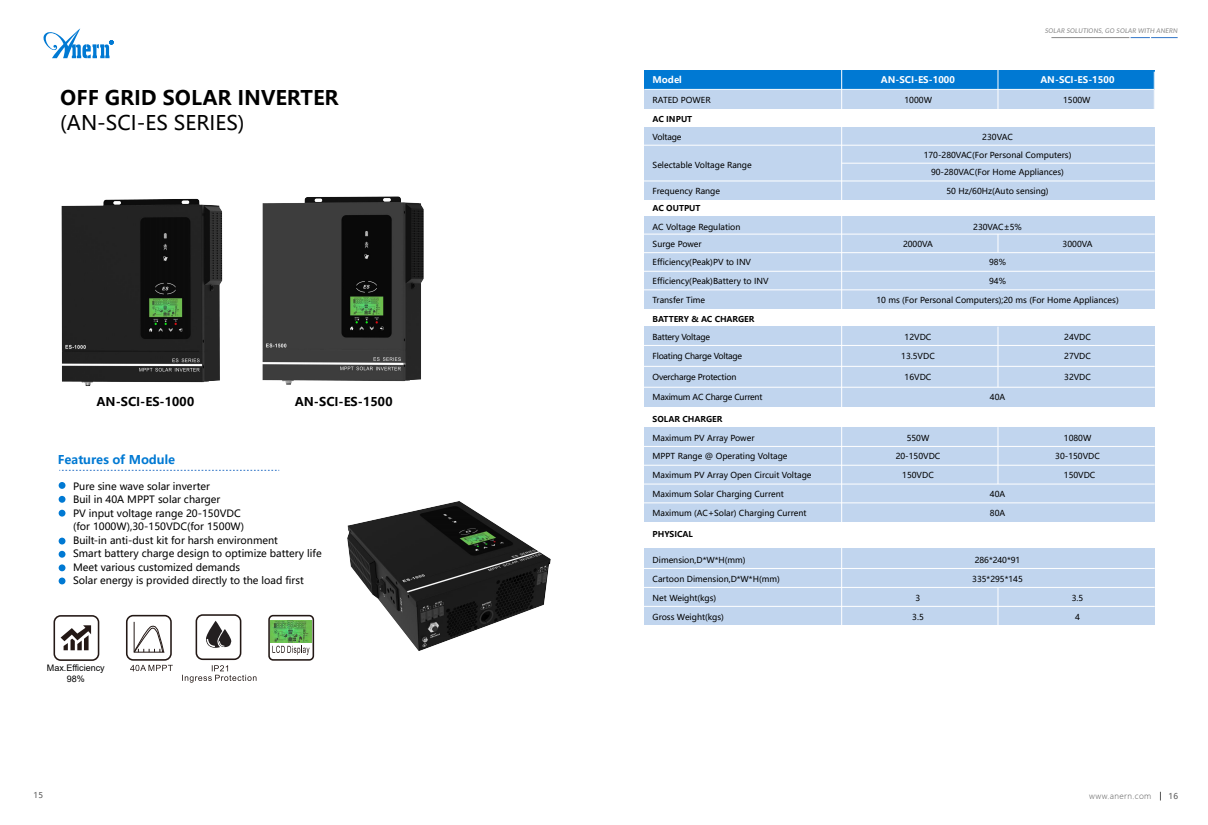
<style>
.page{position:relative;width:1208px;height:825px;background:#fff}
.page>*{position:absolute;margin:0;border:0;box-sizing:border-box;transform-origin:0 0}
.t1{font:700 20px "Microsoft Ya Hei";color:#000}
.t2{font:20px "Microsoft Ya Hei";color:#000}
.t3{font:700 12px "Microsoft Ya Hei";color:#000}
.t4{font:700 12px "Microsoft Ya Hei";color:#0079d3}
.t5{font:10px/13.5px "Microsoft Ya Hei";color:#000}
.t6{font:700 9.1px "Microsoft Ya Hei";color:#fff}
.t7{font:9px/10.8px "Arial";color:#000;text-align:center}
.t8{font:8.2px/16.9px "Microsoft Ya Hei";color:#000}
.t9{font:8.2px "Microsoft Ya Hei";letter-spacing:-.025em;color:#000}
.t10{font:8.2px "Microsoft Ya Hei";letter-spacing:-.02em;color:#000}
.t11{font:700 8px "Microsoft Ya Hei";color:#000}
.t12{font:300 8px "Microsoft Ya Hei";letter-spacing:.05em;color:#575757}
.t13{font:8px "Microsoft Ya Hei";color:#575757}
.t14{font:italic 6.5px "Lato";letter-spacing:.025em;color:#868686}
</style>
<div class="page">
<svg style="left:43px;top:28px;width:70px;height:30px"></svg>
<div style="left:644px;top:70px;width:510px;height:19px;background:#0079d3"></div>
<div style="left:644px;top:89px;width:510px;height:20px;background:#c1d5ee"></div>
<div style="left:644px;top:127px;width:510px;height:73px;background:#c1d5ee"></div>
<div style="left:644px;top:216px;width:510px;height:92px;background:#c1d5ee"></div>
<div style="left:644px;top:327px;width:510px;height:80px;background:#c1d5ee"></div>
<div style="left:644px;top:427px;width:510px;height:95px;background:#c1d5ee"></div>
<div style="left:644px;top:548px;width:510px;height:77px;background:#c1d5ee"></div>
<hr style="left:643px;top:606px;width:511px;height:1px;background:#fff">
<hr style="left:643px;top:587px;width:511px;height:1px;background:#fff">
<hr style="left:643px;top:568px;width:511px;height:1px;background:#fff">
<hr style="left:643px;top:503px;width:511px;height:1px;background:#fff">
<hr style="left:643px;top:484px;width:511px;height:1px;background:#fff">
<hr style="left:643px;top:465px;width:511px;height:1px;background:#fff">
<hr style="left:643px;top:446px;width:511px;height:1px;background:#fff">
<hr style="left:643px;top:271px;width:511px;height:1px;background:#fff">
<hr style="left:643px;top:290px;width:511px;height:1px;background:#fff">
<hr style="left:643px;top:345px;width:511px;height:1px;background:#fff">
<hr style="left:643px;top:366px;width:511px;height:1px;background:#fff">
<hr style="left:643px;top:387px;width:511px;height:1px;background:#fff">
<hr style="left:643px;top:252px;width:511px;height:1px;background:#fff">
<hr style="left:643px;top:234px;width:511px;height:1px;background:#fff">
<hr style="left:643px;top:181px;width:511px;height:1px;background:#fff">
<hr style="left:841px;top:163px;width:313px;height:1px;background:#fff">
<hr style="left:643px;top:145px;width:511px;height:1px;background:#fff">
<hr style="left:644px;top:89px;width:510px;height:1px;background:#fff">
<hr style="left:841px;top:70px;width:1px;height:555px;background:#fff">
<hr style="left:997px;top:70px;width:1px;height:39px;background:#fff">
<svg style="left:997px;top:234px;width:1px;height:18px"></svg>
<hr style="left:997px;top:327px;width:1px;height:60px;background:#fff">
<hr style="left:997px;top:427px;width:1px;height:57px;background:#fff">
<hr style="left:997px;top:587px;width:1px;height:38px;background:#fff">
<div style="left:59px;top:482px;width:6px;height:7px;background:#0079d3;border-radius:50%"></div>
<div style="left:59px;top:496px;width:6px;height:7px;background:#0079d3;border-radius:50%"></div>
<div style="left:59px;top:510px;width:6px;height:7px;background:#0079d3;border-radius:50%"></div>
<svg style="left:59px;top:538px;width:6px;height:6px"></svg>
<div style="left:59px;top:551px;width:6px;height:7px;background:#0079d3;border-radius:50%"></div>
<div style="left:59px;top:564px;width:6px;height:7px;background:#0079d3;border-radius:50%"></div>
<div style="left:59px;top:577px;width:6px;height:7px;background:#0079d3;border-radius:50%"></div>
<svg style="left:59px;top:470px;width:220px;height:1px"></svg>
<hr style="left:1051px;top:37px;width:78px;height:1px;background:#868686">
<svg style="left:1130px;top:37px;width:47px;height:1px"></svg>
<svg style="left:272px;top:646px;width:13px;height:7px"></svg>
<div style="left:268px;top:615px;width:46px;height:46px;border:2px solid #231815;border-radius:4px"></div>
<div style="left:53px;top:615px;width:46px;height:46px;border:2px solid #231815;border-radius:6px"></div>
<svg style="left:61px;top:625px;width:30px;height:25px"></svg>
<div style="left:126px;top:615px;width:46px;height:46px;border:2px solid #231815;border-radius:6px"></div>
<svg style="left:133px;top:621px;width:32px;height:32px"></svg>
<svg style="left:182px;top:665px;width:74px;height:18px"></svg>
<div style="left:196px;top:614px;width:45px;height:46px;border:2px solid #231815;border-radius:6px"></div>
<svg style="left:206px;top:621px;width:26px;height:27px"></svg>
<img style="left:270px;top:621px;width:17px;height:22px">
<svg style="left:130px;top:665px;width:43px;height:6px"></svg>
<img style="left:61px;top:199px;width:104px;height:187px">
<img style="left:287px;top:501px;width:264px;height:160px">
<img style="left:165px;top:196px;width:259px;height:189px">
<p class="t14" style="left:1045px;top:25px;width:134px">SOLAR SOLUTIONS, GO SOLAR WITH ANERN</p>
<p class="t6" style="left:652px;top:73px;width:31px">Model</p>
<p class="t8" style="left:652px;top:91px;width:60px">RATED POWER</p>
<p class="t10" style="left:652px;top:132px;width:30px">Voltage</p>
<p class="t8" style="left:652px;top:156px;width:101px">Selectable Voltage Range</p>
<p class="t8" style="left:652px;top:182px;width:69px">Frequency Range</p>
<p class="t8" style="left:652px;top:218px;width:89px">AC Voltage Regulation<br>Surge Power</p>
<p class="t8" style="left:652px;top:253px;width:100px">Efficiency(Peak)PV to INV</p>
<p class="t8" style="left:652px;top:272px;width:118px">Efficiency(Peak)Battery to INV</p>
<p class="t8" style="left:652px;top:292px;width:54px">Transfer Time</p>
<p class="t11" style="left:652px;top:313px;width:103px">BATTERY &amp; AC CHARGER</p>
<p class="t9" style="left:652px;top:331px;width:59px">Battery Voltage</p>
<p class="t9" style="left:652px;top:350px;width:91px">Floating Charge Voltage</p>
<p class="t9" style="left:652px;top:372px;width:85px">Overcharge Protection</p>
<p class="t9" style="left:652px;top:392px;width:111px">Maximum AC Charge Current</p>
<p class="t11" style="left:652px;top:414px;width:71px">SOLAR CHARGER</p>
<p class="t8" style="left:652px;top:429px;width:103px">Maximum PV Array Power</p>
<p class="t8" style="left:652px;top:448px;width:136px">MPPT Range @ Operating Voltage</p>
<p class="t8" style="left:652px;top:467px;width:160px">Maximum PV Array Open Circuit Voltage</p>
<p class="t8" style="left:652px;top:485px;width:133px">Maximum Solar Charging Current</p>
<p class="t8" style="left:652px;top:505px;width:155px">Maximum (AC+Solar) Charging Current</p>
<p class="t8" style="left:990px;top:505px;width:17px">80A</p>
<p class="t6" style="left:881px;top:73px;width:76px">AN-SCI-ES-1000</p>
<p class="t6" style="left:1040px;top:73px;width:76px">AN-SCI-ES-1500</p>
<h1 class="t1" style="left:60px;top:84px;width:280px">OFF GRID SOLAR INVERTER</h1>
<p class="t8" style="left:904px;top:91px;width:29px">1000W</p>
<p class="t8" style="left:1063px;top:91px;width:29px">1500W</p>
<h1 class="t2" style="left:60px;top:110px;width:186px">(AN-SCI-ES SERIES)</h1>
<p class="t11" style="left:652px;top:114px;width:41px">AC INPUT</p>
<p class="t8" style="left:982px;top:128px;width:32px">230VAC</p>
<p class="t8" style="left:923px;top:146px;width:149px">170-280VAC(For Personal Computers)</p>
<p class="t8" style="left:931px;top:164px;width:134px">90-280VAC(For Home Appliances)</p>
<p class="t8" style="left:946px;top:182px;width:104px">50 Hz/60Hz(Auto sensing)</p>
<p class="t11" style="left:652px;top:203px;width:49px">AC OUTPUT</p>
<p class="t8" style="left:973px;top:218px;width:50px">230VAC±5%</p>
<p class="t8" style="left:903px;top:235px;width:31px">2000VA</p>
<p class="t8" style="left:1062px;top:235px;width:31px">3000VA</p>
<p class="t8" style="left:989px;top:253px;width:18px">98%</p>
<p class="t8" style="left:989px;top:272px;width:18px">94%</p>
<p class="t8" style="left:876px;top:292px;width:244px">10 ms (For Personal Computers);20 ms (For Home Appliances)</p>
<p class="t8" style="left:904px;top:328px;width:28px">12VDC</p>
<p class="t8" style="left:1064px;top:328px;width:28px">24VDC</p>
<p class="t8" style="left:901px;top:347px;width:35px">13.5VDC</p>
<p class="t8" style="left:1064px;top:347px;width:28px">27VDC</p>
<p class="t8" style="left:904px;top:369px;width:28px">16VDC</p>
<p class="t8" style="left:1064px;top:369px;width:28px">32VDC</p>
<p class="t8" style="left:990px;top:388px;width:17px">40A</p>
<h2 class="t3" style="left:96px;top:393px;width:99px">AN-SCI-ES-1000</h2>
<h2 class="t3" style="left:295px;top:393px;width:99px">AN-SCI-ES-1500</h2>
<p class="t8" style="left:906px;top:429px;width:24px">550W</p>
<p class="t8" style="left:1063px;top:429px;width:29px">1080W</p>
<p class="t8" style="left:895px;top:448px;width:46px">20-150VDC</p>
<p class="t8" style="left:1055px;top:448px;width:46px">30-150VDC</p>
<h2 class="t4" style="left:58px;top:451px;width:119px">Features of Module</h2>
<p class="t5" style="left:73px;top:479px;width:250px">Pure sine wave solar inverter<br>Buil in 40A MPPT solar charger<br>PV input voltage range 20-150VDC<br>(for 1000W),30-150VDC(for 1500W)<br>Built-in anti-dust kit for harsh environment<br>Smart battery charge design to optimize battery life Meet various customized demands<br>Solar energy is provided directly to the load first</p>
<p class="t8" style="left:902px;top:467px;width:33px">150VDC</p>
<p class="t8" style="left:1063px;top:467px;width:33px">150VDC</p>
<p class="t8" style="left:990px;top:485px;width:17px">40A</p>
<p class="t11" style="left:652px;top:528px;width:42px">PHYSICAL</p>
<p class="t8" style="left:652px;top:551px;width:94px">Dimension,D*W*H(mm)</p>
<p class="t8" style="left:652px;top:570px;width:129px">Cartoon Dimension,D*W*H(mm)</p>
<p class="t8" style="left:652px;top:589px;width:65px">Net Weight(kgs)</p>
<p class="t8" style="left:652px;top:608px;width:73px">Gross Weight(kgs)</p>
<p class="t8" style="left:912px;top:608px;width:13px">3.5</p>
<p class="t8" style="left:1075px;top:608px;width:6px">4</p>
<p class="t8" style="left:974px;top:551px;width:47px">286*240*91</p>
<p class="t8" style="left:972px;top:570px;width:52px">335*295*145</p>
<p class="t8" style="left:915px;top:589px;width:6px">3</p>
<p class="t8" style="left:1071px;top:589px;width:13px">3.5</p>
<p class="t7" style="left:47px;top:662px;width:59px">Max.Efficiency<br>98%</p>
<p class="t13" style="left:34px;top:790px;width:11px">15</p>
<p class="t12" style="left:1089px;top:790px;width:64px">www.anern.com</p>
<p class="t13" style="left:1168px;top:790px;width:11px">16</p>
</div>
